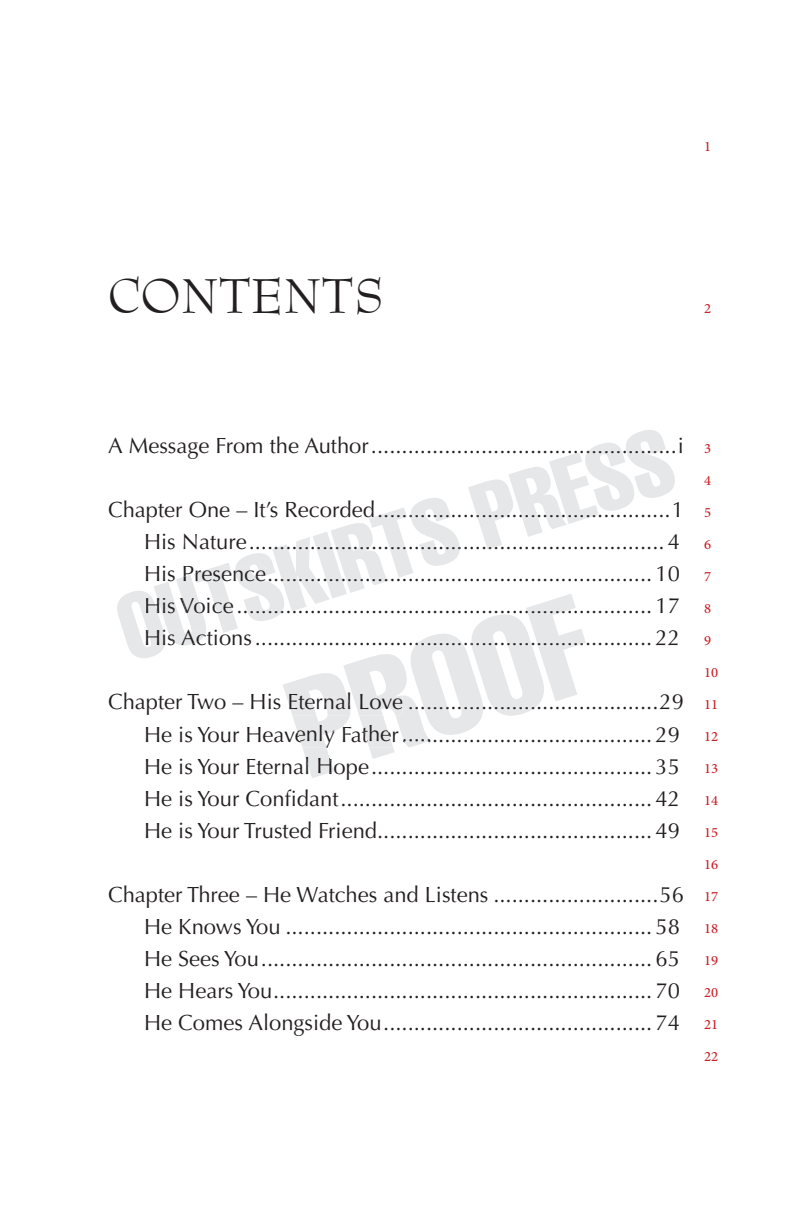
<style>
.page{position:relative;width:792px;height:1224px;background:#fff}
.page>*{position:absolute;margin:0;border:0;box-sizing:border-box;transform-origin:0 0}
.t1{font:48px "Bernhard Modern BT";color:#231f20}
.t2{font:22px/32px "Optima LT Std";color:#231f20}
.t3{font:20px/32px "Adobe Arabic";color:#c82026}
</style>
<div class="page">
<svg style="left:283px;top:658px;width:294px;height:101px"></svg>
<svg style="left:285px;top:693px;width:251px;height:22px"></svg>
<svg style="left:295px;top:725px;width:98px;height:22px"></svg>
<svg style="left:403px;top:739px;width:28px;height:3px"></svg>
<svg style="left:305px;top:757px;width:29px;height:21px"></svg>
<svg style="left:117px;top:430px;width:558px;height:228px"></svg>
<svg style="left:574px;top:451px;width:86px;height:3px"></svg>
<svg style="left:355px;top:515px;width:242px;height:8px"></svg>
<svg style="left:272px;top:547px;width:223px;height:3px"></svg>
<svg style="left:168px;top:566px;width:221px;height:16px"></svg>
<svg style="left:146px;top:598px;width:87px;height:16px"></svg>
<svg style="left:247px;top:611px;width:45px;height:3px"></svg>
<svg style="left:147px;top:630px;width:85px;height:16px"></svg>
<p class="t3" style="left:704px;top:129px;width:9px">1</p>
<h1 class="t1" style="left:108px;top:265px;width:278px">CONTENTS</h1>
<p class="t3" style="left:704px;top:291px;width:9px">2</p>
<p class="t2" style="left:108px;top:430px;width:578px">A Message From the Author..................................................i</p>
<p class="t2" style="left:144px;top:494px;width:542px;text-indent:-36px">Chapter One – It’s Recorded ................................................1<br>His Nature....................................................................4<br>His Presence ...............................................................10<br>His Voice ....................................................................17<br>His Actions.................................................................22</p>
<p class="t2" style="left:144px;top:686px;width:542px;text-indent:-36px">Chapter Two – His Eternal Love .........................................29<br>He is Your Heavenly Father .........................................29<br>He is Your Eternal Hope.............................................. 35<br>He is Your Confidant ................................................... 42<br>He is Your Trusted Friend............................................. 49</p>
<p class="t2" style="left:144px;top:878px;width:541px;text-indent:-36px">Chapter Three – He Watches and Listens ...........................56<br>He Knows You ............................................................ 58<br>He Sees You ................................................................ 65<br>He Hears You .............................................................. 70<br>He Comes Alongside You ............................................ 74</p>
<p class="t3" style="left:704px;top:431px;width:16px">3<br>4<br>5<br>6<br>7<br>8<br>9<br>10<br>11<br>12<br>13<br>14<br>15<br>16<br>17<br>18<br>19<br>20<br>21<br>22</p>
</div>
